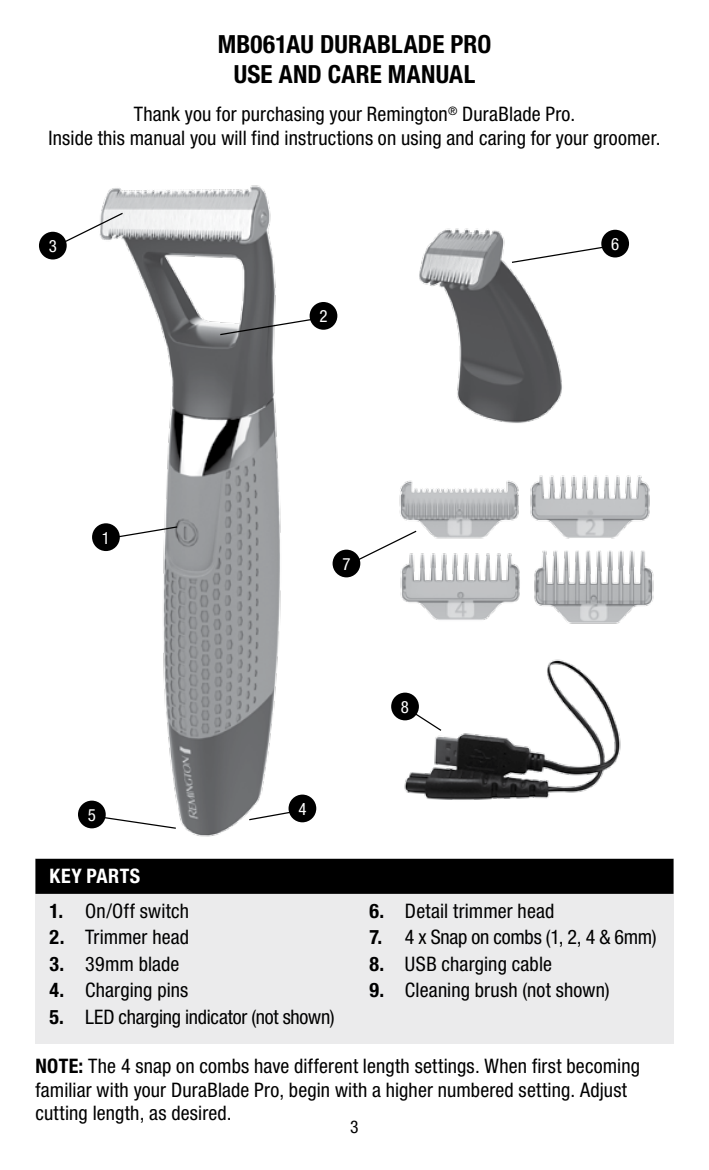
<style>
.page{position:relative;width:709px;height:1170px;background:#fff}
.page>*{position:absolute;margin:0;border:0;box-sizing:border-box;transform-origin:0 0}
.t1{font:700 condensed 25px/30px "Helvetica Neue LT Std";letter-spacing:.01em;color:#000;text-align:center}
.t2{font:condensed 20px/23.8px "Helvetica Neue LT Std";letter-spacing:.005em;color:#000;text-align:center}
.t3{font:700 condensed 20px "Helvetica Neue LT Std";letter-spacing:.025em;color:#fff}
.t4{font:condensed 17.5px "Helvetica Neue LT Std";color:#000}
.t5{font:condensed 17px "Helvetica Neue LT Std";color:#fff}
.s1{font-weight:700}
</style>
<div class="page">
<img style="left:78px;top:185px;width:252px;height:652px">
<svg style="left:248px;top:808px;width:48px;height:13px"></svg>
<svg style="left:52px;top:212px;width:72px;height:37px"></svg>
<svg style="left:92px;top:814px;width:85px;height:15px"></svg>
<svg style="left:114px;top:525px;width:65px;height:15px"></svg>
<svg style="left:219px;top:316px;width:107px;height:20px"></svg>
<svg style="left:584px;top:247px;width:34px;height:11px"></svg>
<div style="left:35px;top:858px;width:638px;height:186px;background:#ebebec"></div>
<div style="left:35px;top:858px;width:638px;height:35px;background:#000"></div>
<div style="left:288px;top:794px;width:28px;height:28px;background:#000;border-radius:50%"></div>
<div style="left:39px;top:232px;width:28px;height:27px;background:#000;border-radius:50%"></div>
<div style="left:78px;top:800px;width:28px;height:28px;background:#000;border-radius:50%"></div>
<div style="left:92px;top:523px;width:28px;height:28px;background:#000;border-radius:50%"></div>
<div style="left:309px;top:302px;width:28px;height:28px;background:#000;border-radius:50%"></div>
<div style="left:601px;top:230px;width:28px;height:27px;background:#000;border-radius:50%"></div>
<img style="left:419px;top:228px;width:165px;height:195px">
<img style="left:391px;top:659px;width:230px;height:141px">
<img style="left:399px;top:475px;width:255px;height:149px">
<svg style="left:355px;top:529px;width:63px;height:37px"></svg>
<svg style="left:404px;top:706px;width:39px;height:26px"></svg>
<div style="left:332px;top:549px;width:28px;height:28px;background:#000;border-radius:50%"></div>
<div style="left:391px;top:692px;width:28px;height:28px;background:#000;border-radius:50%"></div>
<p class="t1" style="left:218px;top:29px;width:275px">MB061AU DURABLADE PRO<br>USE AND CARE MANUAL</p>
<p class="t2" style="left:48px;top:102px;width:613px">Thank you for purchasing your Remington<sup>®</sup> DuraBlade Pro.<br>Inside this manual you will find instructions on using and caring for your groomer.</p>
<p class="t5" style="left:49px;top:236px;width:10px">3</p>
<p class="t5" style="left:319px;top:306px;width:10px">2</p>
<p class="t5" style="left:611px;top:234px;width:10px">6</p>
<p class="t5" style="left:102px;top:527px;width:10px">1</p>
<p class="t5" style="left:342px;top:554px;width:10px">7</p>
<p class="t5" style="left:88px;top:804px;width:10px">5</p>
<p class="t5" style="left:298px;top:798px;width:10px">4</p>
<p class="t3" style="left:50px;top:863px;width:92px">KEY PARTS</p>
<p class="t2" style="left:50px;top:898px;width:141px"><span class="s1">1.</span> On/Off switch</p>
<p class="t2" style="left:50px;top:925px;width:141px"><span class="s1">2.</span> Trimmer head</p>
<p class="t2" style="left:50px;top:951px;width:131px"><span class="s1">3.</span> 39mm blade</p>
<p class="t2" style="left:50px;top:978px;width:140px"><span class="s1">4.</span> Charging pins</p>
<p class="t2" style="left:50px;top:1004px;width:286px"><span class="s1">5.</span> LED charging indicator (not shown)</p>
<p class="t5" style="left:401px;top:697px;width:10px">8</p>
<p class="t2" style="left:369px;top:898px;width:186px"><span class="s1">6.</span> Detail trimmer head</p>
<p class="t2" style="left:369px;top:925px;width:289px"><span class="s1">7.</span> 4 x Snap on combs (1, 2, 4 &amp; 6mm)</p>
<p class="t2" style="left:369px;top:951px;width:184px"><span class="s1">8.</span> USB charging cable</p>
<p class="t2" style="left:369px;top:978px;width:242px"><span class="s1">9.</span> Cleaning brush (not shown)</p>
<p class="t2" style="left:35px;top:1053px;width:606px;text-align:left"><span class="s1">NOTE:</span> The 4 snap on combs have different length settings. When first becoming familiar with your DuraBlade Pro, begin with a higher numbered setting. Adjust cutting length, as desired.</p>
<p class="t4" style="left:350px;top:1116px;width:10px">3</p>
</div>
